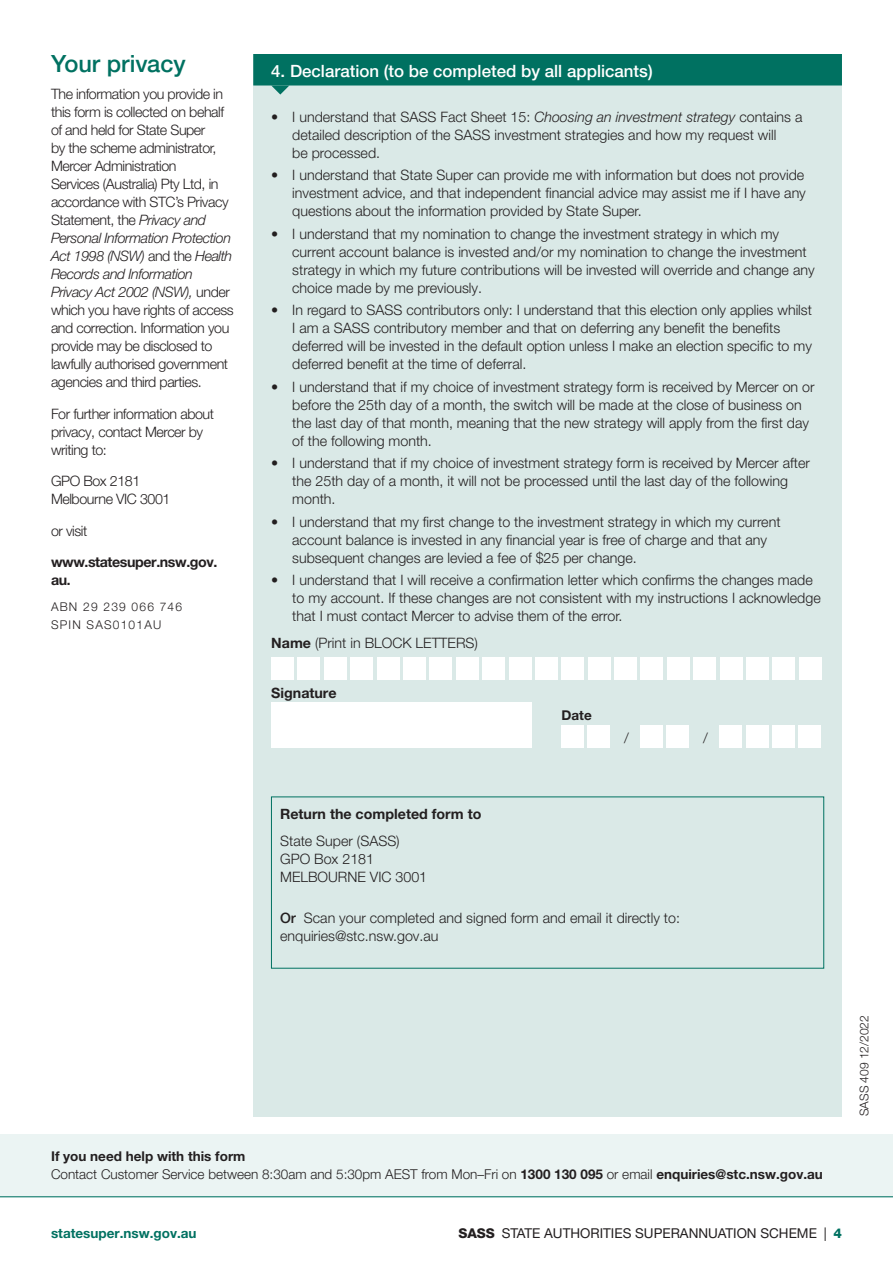
<style>
.page{position:relative;width:893px;height:1263px;background:#fff}
.page>*{position:absolute;margin:0;border:0;box-sizing:border-box;transform-origin:0 0}
.t1{font:500 23.7px "Helvetica Neue LT Pro";color:#007161}
.S1{font:500 16.8px "Helvetica Neue LT Pro";color:#fff}
.Bullet{font:300 14.25px/18px "Helvetica Neue LT Pro";color:#231f20}
.Bullet-2{font:300 14.25px/18px "Helvetica Neue LT Pro";letter-spacing:-.03em;color:#231f20}
.Bullet_last{font:300 14.25px/18px "Helvetica Neue LT Pro";color:#231f20}
.Body{font:300 14.25px/18px "Helvetica Neue LT Pro";color:#231f20}
.Body-2{font:700 14.25px/18px "Helvetica Neue";letter-spacing:-.03em;color:#231f20}
.Body-3{font:700 14.25px "Helvetica Neue";color:#231f20}
.Boxes_body{font:700 14.25px "Helvetica Neue";color:#231f20}
.Boxes_body-2{font:300 14.25px "Helvetica Neue LT Pro";color:#231f20}
.t2{font:300 13.5px "Helvetica Neue LT Pro";color:#231f20}
.t3{font:13.5px "Helvetica Neue LT Pro";color:#231f20}
.Box_space{font:700 13.5px "Helvetica Neue";color:#231f20}
.t4{font:700 13.5px "Helvetica Neue";color:#007161}
.t5{font:300 12px "Helvetica Neue LT Pro";letter-spacing:.1em;color:#231f20}
.t6{font:300 12px "Helvetica Neue LT Pro";color:#231f20}
.s1{font-style:italic}
.s2{font-size:14.1px}
.s3{font-family:"Helvetica Neue";font-weight:700}
.s4{font-weight:500}
.s5{font-family:"Helvetica Neue";font-weight:800}
.s6{font-family:"Helvetica Neue";font-weight:800;color:#007161}
</style>
<div class="page">
<div style="left:0;top:1134px;width:893px;height:63px;background:#ebf4f3"></div>
<hr style="left:0;top:1196px;width:893px;height:1px;background:#007161">
<div style="left:253px;top:54px;width:589px;height:1062px;background:#dae9e7"></div>
<div style="left:253px;top:54px;width:589px;height:32px;background:#007161"></div>
<div style="left:271px;top:657px;width:23px;height:22px;background:#fff"></div>
<div style="left:298px;top:657px;width:22px;height:22px;background:#fff"></div>
<div style="left:324px;top:657px;width:23px;height:22px;background:#fff"></div>
<div style="left:350px;top:657px;width:23px;height:22px;background:#fff"></div>
<div style="left:377px;top:657px;width:22px;height:22px;background:#fff"></div>
<div style="left:403px;top:657px;width:23px;height:22px;background:#fff"></div>
<div style="left:430px;top:657px;width:22px;height:22px;background:#fff"></div>
<div style="left:456px;top:657px;width:22px;height:22px;background:#fff"></div>
<div style="left:482px;top:657px;width:23px;height:22px;background:#fff"></div>
<div style="left:509px;top:657px;width:22px;height:22px;background:#fff"></div>
<div style="left:535px;top:657px;width:23px;height:22px;background:#fff"></div>
<div style="left:562px;top:657px;width:22px;height:22px;background:#fff"></div>
<div style="left:588px;top:657px;width:22px;height:22px;background:#fff"></div>
<div style="left:614px;top:657px;width:23px;height:22px;background:#fff"></div>
<div style="left:641px;top:657px;width:22px;height:22px;background:#fff"></div>
<div style="left:667px;top:657px;width:23px;height:22px;background:#fff"></div>
<div style="left:693px;top:657px;width:23px;height:22px;background:#fff"></div>
<div style="left:720px;top:657px;width:22px;height:22px;background:#fff"></div>
<div style="left:746px;top:657px;width:23px;height:22px;background:#fff"></div>
<div style="left:773px;top:657px;width:22px;height:22px;background:#fff"></div>
<div style="left:799px;top:657px;width:22px;height:22px;background:#fff"></div>
<div style="left:271px;top:702px;width:260px;height:45px;background:#fff"></div>
<div style="left:562px;top:725px;width:22px;height:22px;background:#fff"></div>
<div style="left:588px;top:725px;width:22px;height:22px;background:#fff"></div>
<div style="left:641px;top:725px;width:22px;height:22px;background:#fff"></div>
<div style="left:667px;top:725px;width:22px;height:22px;background:#fff"></div>
<div style="left:720px;top:725px;width:22px;height:22px;background:#fff"></div>
<div style="left:746px;top:725px;width:22px;height:22px;background:#fff"></div>
<div style="left:772px;top:725px;width:22px;height:22px;background:#fff"></div>
<div style="left:798px;top:725px;width:22px;height:22px;background:#fff"></div>
<svg style="left:272px;top:86px;width:17px;height:9px"></svg>
<h2 class="t1" style="left:51px;top:49px;width:136px">Your privacy</h2>
<h3 class="Bullet-2" style="left:51px;top:85px;width:184px">The information you provide in this form is collected on behalf of and held for State Super<br>by the scheme administrator,<br>Mercer Administration<br>Services (Australia) Pty Ltd, in accordance with STC’s Privacy<br>Statement, the <span class="s1">Privacy and<br>Personal Information Protection<br>Act 1998 (NSW)</span> and the <span class="s1">Health<br>Records and Information<br>Privacy Act 2002 (NSW),</span> under which you have rights of access and correction. Information you provide may be disclosed to lawfully authorised government agencies and third parties.</h3>
<h3 class="Bullet-2" style="left:51px;top:404px;width:165px">For further information about privacy, contact Mercer by writing to:</h3>
<h3 class="Bullet-2" style="left:51px;top:472px;width:91px">GPO Box 2181</h3>
<h3 class="Bullet-2" style="left:51px;top:490px;width:121px">Melbourne VIC 3001</h3>
<h3 class="Bullet" style="left:51px;top:521px;width:38px">or visit</h3>
<h3 class="Body-2" style="left:51px;top:553px;width:168px">www.statesuper.nsw.gov. au<span class="s2">.</span></h3>
<p class="t5" style="left:51px;top:599px;width:133px">ABN 29 239 066 746</p>
<p class="t5" style="left:51px;top:618px;width:112px">SPIN SAS0101AU</p>
<p class="S1" style="left:271px;top:60px;width:383px">4. Declaration (to be completed by all applicants)</p>
<p class="Bullet" style="left:292px;top:107px;width:512px;text-indent:-21px">• I understand that SASS Fact Sheet 15: <span class="s1">Choosing an investment strategy</span> contains a detailed description of the SASS investment strategies and how my request will<br>be processed.</p>
<p class="Bullet" style="left:292px;top:166px;width:515px;text-align:justify;text-indent:-21px">• I understand that State Super can provide me with information but does not provide investment advice, and that independent financial advice may assist me if I have any questions about the information provided by State Super.</p>
<p class="Bullet" style="left:292px;top:224px;width:524px;text-indent:-21px">• I understand that my nomination to change the investment strategy in which my current account balance is invested and/or my nomination to change the investment strategy in which my future contributions will be invested will override and change any choice made by me previously.</p>
<p class="Bullet" style="left:292px;top:301px;width:521px;text-indent:-21px">• In regard to SASS contributors only: I understand that this election only applies whilst I am a SASS contributory member and that on deferring any benefit the benefits deferred will be invested in the default option unless I make an election specific to my deferred benefit at the time of deferral.</p>
<p class="Bullet" style="left:292px;top:377px;width:524px;text-indent:-21px">• I understand that if my choice of investment strategy form is received by Mercer on or before the 25th day of a month, the switch will be made at the close of business on the last day of that month, meaning that the new strategy will apply from the first day of the following month.</p>
<p class="Bullet" style="left:292px;top:454px;width:519px;text-indent:-21px">• I understand that if my choice of investment strategy form is received by Mercer after the 25th day of a month, it will not be processed until the last day of the following month.</p>
<p class="Bullet" style="left:292px;top:512px;width:490px;text-indent:-21px">• I understand that my first change to the investment strategy in which my current account balance is invested in any financial year is free of charge and that any subsequent changes are levied a fee of $25 per change.</p>
<p class="Bullet_last" style="left:292px;top:571px;width:530px;text-indent:-21px">• I understand that I will receive a confirmation letter which confirms the changes made to my account. If these changes are not consistent with my instructions I acknowledge that I must contact Mercer to advise them of the error.</p>
<p class="Body" style="left:271px;top:634px;width:208px"><span class="s3">Name</span> (Print in BLOCK LETTERS)</p>
<p class="Boxes_body" style="left:271px;top:684px;width:67px">Signature</p>
<p class="Box_space" style="left:562px;top:707px;width:32px">Date</p>
<p class="Boxes_body-2" style="left:624px;top:729px;width:6px">/</p>
<p class="Boxes_body-2" style="left:703px;top:729px;width:6px">/</p>
<p class="Body-3" style="left:280px;top:805px;width:203px">Return the completed form to</p>
<p class="Body" style="left:280px;top:832px;width:121px">State Super (SASS)</p>
<p class="Body" style="left:280px;top:850px;width:95px">GPO Box 2181</p>
<p class="Body" style="left:280px;top:868px;width:149px">MELBOURNE VIC 3001</p>
<p class="Body" style="left:280px;top:908px;width:401px"><span class="s4">Or</span> Scan your completed and signed form and email it directly to: enquiries@stc.nsw.gov.au</p>
<p class="Box_space" style="left:51px;top:1148px;width:196px">If you need help with this form</p>
<p class="t2" style="left:51px;top:1166px;width:773px">Contact Customer Service between 8:30am and 5:30pm AEST from Mon–Fri on <span class="s3">1300 130 095</span> or email <span class="s3">enquiries@stc.nsw.gov.au</span></p>
<p class="t4" style="left:51px;top:1224px;width:147px">statesuper.nsw.gov.au</p>
<p class="t3" style="left:458px;top:1224px;width:385px"><span class="s5">SASS</span> STATE AUTHORITIES SUPERANNUATION SCHEME | <span class="s6">4</span></p>
<p class="t6" style="left:857px;top:1116px;width:102px;rotate:-90deg">SASS 409 12/2022</p>
</div>
